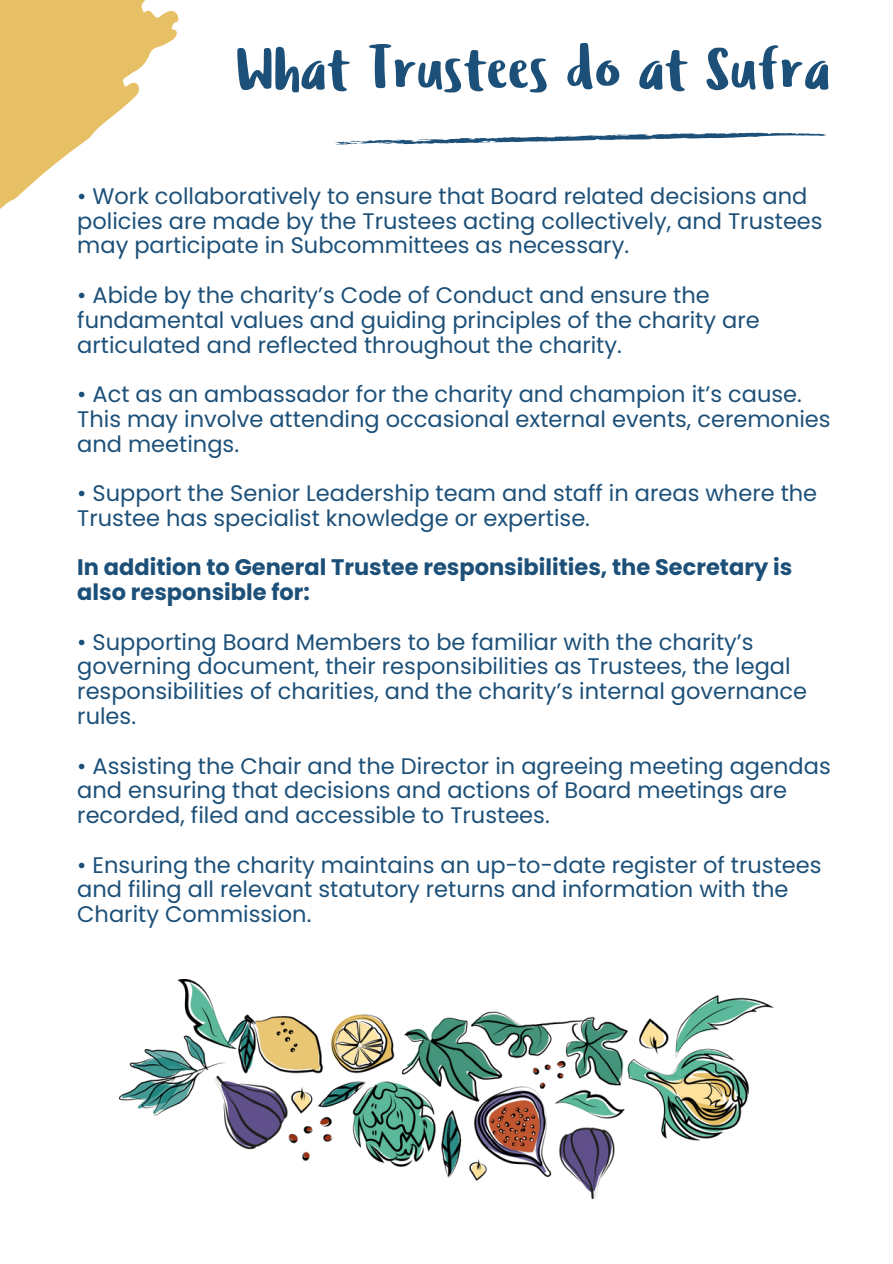
<style>
.page{position:relative;width:893px;height:1264px;background:#fff}
.page>*{position:absolute;margin:0;border:0;box-sizing:border-box;transform-origin:0 0}
.t1{font:59.55px "Ludicrous";color:#1c5079}
.t2{font:22.5px/24.8px "Poppins";color:#1c5079}
.t3{font:700 22.5px/24.8px "Poppins";color:#1c5079}
</style>
<div class="page">
<svg style="left:335px;top:133px;width:491px;height:12px"></svg>
<svg style="left:0;top:0;width:179px;height:209px;fill:#e7c065"></svg>
<img style="left:120px;top:979px;width:653px;height:219px">
<p class="t1" style="left:237px;top:30px;width:595px">What Trustees do at Sufra</p>
<p class="t2" style="left:77px;top:184px;width:746px">• Work collaboratively to ensure that Board related decisions and policies are made by the Trustees acting collectively, and Trustees may participate in Subcommittees as necessary.</p>
<p class="t2" style="left:77px;top:283px;width:684px">• Abide by the charity’s Code of Conduct and ensure the fundamental values and guiding principles of the charity are articulated and reflected throughout the charity.</p>
<p class="t2" style="left:77px;top:382px;width:754px">• Act as an ambassador for the charity and champion it’s cause.<br>This may involve attending occasional external events, ceremonies and meetings.</p>
<p class="t2" style="left:77px;top:481px;width:741px">• Support the Senior Leadership team and staff in areas where the<br>Trustee has specialist knowledge or expertise.</p>
<p class="t3" style="left:77px;top:555px;width:716px">In addition to General Trustee responsibilities, the Secretary is also responsible for:</p>
<p class="t2" style="left:77px;top:629px;width:731px">• Supporting Board Members to be familiar with the charity’s governing document, their responsibilities as Trustees, the legal responsibilities of charities, and the charity’s internal governance rules.</p>
<p class="t2" style="left:77px;top:753px;width:755px">• Assisting the Chair and the Director in agreeing meeting agendas and ensuring that decisions and actions of Board meetings are recorded, filed and accessible to Trustees.</p>
<p class="t2" style="left:77px;top:852px;width:745px">• Ensuring the charity maintains an up-to-date register of trustees and filing all relevant statutory returns and information with the<br>Charity Commission.</p>
</div>
